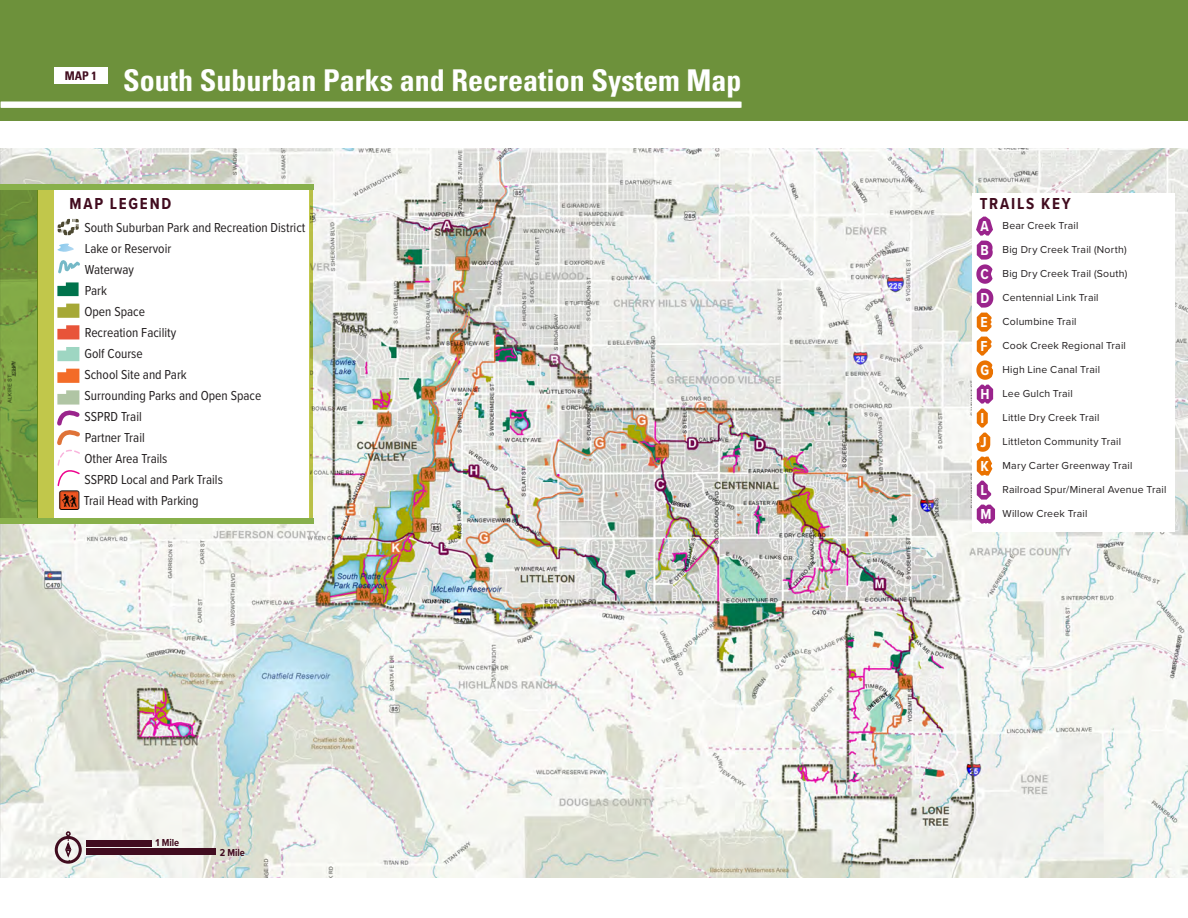
<style>
.page{position:relative;width:1188px;height:918px;background:#fff}
.page>*{position:absolute;margin:0;border:0;box-sizing:border-box;transform-origin:0 0}
.t1{font:700 condensed 30px "Univers";color:#fff}
.t2{font:19.5px "ESRIUS Forestry 1";color:#040503}
.Subhead_2{font:700 16.5px "Proxima Nova Cond";letter-spacing:.11em;color:#410c1f}
.t3{font:700 15px "Proxima Nova Cond";color:#fff}
.t4{font:13.5px "Proxima Nova Cond";color:#231f20}
.t5{font:700 condensed 12px "Univers";color:#410c1f}
.Body_Text{font:10.5px "Proxima Nova";letter-spacing:.02em;color:#231f20}
.t6{font:700 10.5px "Proxima Nova Cond";color:#410c1f}
.s1{font-size:18.9px;color:#f15622}
.s2{font-family:"ESRI Transportation Civic";font-size:24px;color:#f15622}
.s3{font-family:"ESRI Default Marker";font-size:22.05px}
</style>
<div class="page">
<div style="left:0;top:0;width:1188px;height:121px;background:#6d913b"></div>
<img style="left:0;top:148px;width:1188px;height:730px">
<div style="left:972px;top:193px;width:203px;height:338px;background:#fff"></div>
<div style="left:54px;top:68px;width:53px;height:16px;background:#fff"></div>
<div style="left:54px;top:187px;width:255px;height:337px;background:#fff"></div>
<svg style="left:941px;top:212px;width:53px;height:196px"></svg>
<div style="left:977px;top:409px;width:11px;height:19px;border:9px solid #ea7200"></div>
<svg style="left:968px;top:428px;width:37px;height:116px"></svg>
<svg style="left:57px;top:218px;width:22px;height:18px"></svg>
<svg style="left:57px;top:244px;width:17px;height:8px"></svg>
<svg style="left:58px;top:260px;width:22px;height:14px"></svg>
<svg style="left:57px;top:282px;width:22px;height:14px"></svg>
<svg style="left:57px;top:304px;width:22px;height:14px"></svg>
<svg style="left:57px;top:325px;width:22px;height:14px"></svg>
<svg style="left:57px;top:347px;width:22px;height:14px"></svg>
<svg style="left:57px;top:369px;width:22px;height:14px"></svg>
<svg style="left:57px;top:390px;width:23px;height:97px"></svg>
<div style="left:1px;top:102px;width:741px;height:6px;background:#fff"></div>
<div style="left:86px;top:849px;width:130px;height:6px;background:#410c1f"></div>
<div style="left:86px;top:840px;width:66px;height:6px;background:#410c1f"></div>
<div style="left:55px;top:836px;width:27px;height:28px;border:3px solid #410c1f;border-radius:50%"></div>
<svg style="left:64px;top:831px;width:9px;height:30px"></svg>
<div style="left:38px;top:187px;width:16px;height:337px;background:#c1c74b"></div>
<svg style="left:309px;top:190px;width:4px;height:328px"></svg>
<svg style="left:0;top:190px;width:38px;height:328px;background:#759c3f"></svg>
<div style="left:0;top:518px;width:313px;height:6px;background:#88b04b"></div>
<div style="left:0;top:184px;width:313px;height:6px;background:#88b04b"></div>
<p class="t5" style="left:65px;top:68px;width:33px">MAP 1</p>
<p class="t1" style="left:123px;top:62px;width:620px">South Suburban Parks and Recreation System Map</p>
<p class="Subhead_2" style="left:70px;top:194px;width:103px">MAP LEGEND</p>
<p class="t4" style="left:85px;top:220px;width:222px">South Suburban Park and Recreation District</p>
<p class="t4" style="left:85px;top:241px;width:88px">Lake or Reservoir</p>
<p class="t4" style="left:85px;top:262px;width:51px">Waterway</p>
<p class="t4" style="left:85px;top:283px;width:24px">Park</p>
<p class="t4" style="left:84px;top:304px;width:62px">Open Space</p>
<p class="t4" style="left:85px;top:325px;width:93px">Recreation Facility</p>
<p class="t4" style="left:84px;top:346px;width:60px">Golf Course</p>
<p class="t4" style="left:85px;top:367px;width:104px">School Site and Park</p>
<p class="t4" style="left:85px;top:388px;width:178px">Surrounding Parks and Open Space</p>
<p class="t4" style="left:85px;top:409px;width:59px">SSPRD Trail</p>
<p class="t4" style="left:85px;top:430px;width:61px">Partner Trail</p>
<p class="t4" style="left:84px;top:451px;width:85px">Other Area Trails</p>
<p class="t4" style="left:85px;top:472px;width:140px">SSPRD Local and Park Trails</p>
<p class="t4" style="left:84px;top:493px;width:116px">Trail Head with Parking</p>
<h2 class="t2" style="left:59px;top:491px;width:21px">"<span class="s1">!</span><span class="s2">_</span> <span class="s3">"</span></h2>
<p class="t6" style="left:156px;top:836px;width:25px">1 Mile</p>
<p class="t6" style="left:220px;top:846px;width:27px">2 Mile</p>
<p class="Subhead_2" style="left:980px;top:194px;width:93px">TRAILS KEY</p>
<p class="t3" style="left:980px;top:217px;width:10px">A</p>
<p class="t3" style="left:980px;top:241px;width:10px">B</p>
<p class="t3" style="left:980px;top:265px;width:10px">C</p>
<p class="t3" style="left:980px;top:289px;width:10px">D</p>
<p class="t3" style="left:980px;top:313px;width:9px">E</p>
<p class="t3" style="left:980px;top:337px;width:9px">F</p>
<p class="t3" style="left:980px;top:361px;width:10px">G</p>
<p class="t3" style="left:980px;top:385px;width:11px">H</p>
<p class="t3" style="left:980px;top:409px;width:5px">I</p>
<p class="t3" style="left:980px;top:433px;width:8px">J</p>
<p class="t3" style="left:980px;top:457px;width:10px">K</p>
<p class="t3" style="left:980px;top:481px;width:8px">L</p>
<p class="t3" style="left:980px;top:505px;width:13px">M</p>
<p class="Body_Text" style="left:1003px;top:219px;width:77px">Bear Creek Trail</p>
<p class="Body_Text" style="left:1003px;top:243px;width:126px">Big Dry Creek Trail (North)</p>
<p class="Body_Text" style="left:1003px;top:267px;width:126px">Big Dry Creek Trail (South)</p>
<p class="Body_Text" style="left:1003px;top:291px;width:98px">Centennial Link Trail</p>
<p class="Body_Text" style="left:1003px;top:315px;width:76px">Columbine Trail</p>
<p class="Body_Text" style="left:1003px;top:339px;width:125px">Cook Creek Regional Trail</p>
<p class="Body_Text" style="left:1003px;top:363px;width:99px">High Line Canal Trail</p>
<p class="Body_Text" style="left:1003px;top:387px;width:72px">Lee Gulch Trail</p>
<p class="Body_Text" style="left:1003px;top:411px;width:98px">Little Dry Creek Trail</p>
<p class="Body_Text" style="left:1003px;top:435px;width:120px">Littleton Community Trail</p>
<p class="Body_Text" style="left:1003px;top:459px;width:131px">Mary Carter Greenway Trail</p>
<p class="Body_Text" style="left:1003px;top:483px;width:165px">Railroad Spur/Mineral Avenue Trail</p>
<p class="Body_Text" style="left:1003px;top:507px;width:86px">Willow Creek Trail</p>
</div>
